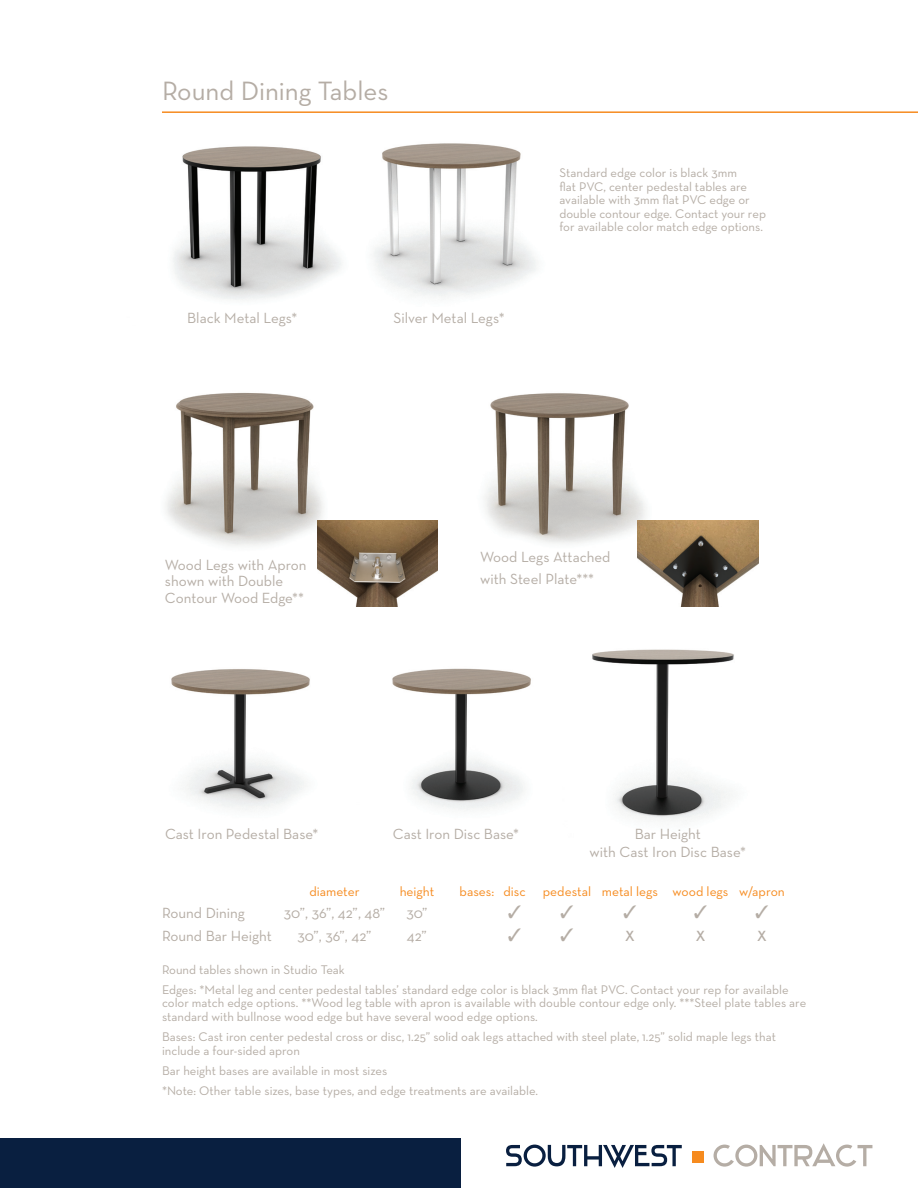
<style>
.page{position:relative;width:918px;height:1188px;background:#fff}
.page>*{position:absolute;margin:0;border:0;box-sizing:border-box;transform-origin:0 0}
.t1{font:27px "Neutra Text";color:#b5ada5}
.t2{font:15px/16.5px "Neutra Text";color:#b5ada5}
.t3{font:700 15px "Neutra Display";color:#b5ada5}
.t4{font:13.5px "Neutra Text";color:#f68b1f}
.t5{font:12.75px/13.5px "Neutra Text";color:#b5ada5}
</style>
<div class="page">
<hr style="left:162px;top:111px;width:756px;height:2px;background:#f68b1f">
<svg style="left:506px;top:1145px;width:176px;height:23px"></svg>
<div style="left:692px;top:1151px;width:11px;height:12px;background:#f68b1f"></div>
<svg style="left:714px;top:1143px;width:158px;height:24px"></svg>
<div style="left:0;top:1138px;width:460px;height:50px;background:#091f40"></div>
<img style="left:485px;top:393px;width:183px;height:151px">
<img style="left:166px;top:392px;width:188px;height:154px">
<img style="left:374px;top:143px;width:162px;height:154px">
<img style="left:173px;top:146px;width:169px;height:154px">
<img style="left:592px;top:649px;width:142px;height:172px">
<img style="left:171px;top:669px;width:139px;height:141px">
<img style="left:392px;top:668px;width:139px;height:143px">
<img style="left:637px;top:521px;width:121px;height:86px">
<img style="left:317px;top:521px;width:121px;height:86px">
<p class="t1" style="left:162px;top:74px;width:228px">Round Dining Tables</p>
<p class="t2" style="left:187px;top:310px;width:112px">Black Metal Legs*</p>
<p class="t2" style="left:394px;top:310px;width:113px">Silver Metal Legs*</p>
<p class="t5" style="left:559px;top:166px;width:208px">Standard edge color is black 3mm<br>flat PVC, center pedestal tables are available with 3mm flat PVC edge or double contour edge. Contact your rep for available color match edge options.</p>
<p class="t2" style="left:165px;top:556px;width:143px">Wood Legs with Apron shown with Double<br>Contour Wood Edge**</p>
<p class="t2" style="left:480px;top:545px;width:132px;line-height:22.5px">Wood Legs Attached with Steel Plate***</p>
<p class="t2" style="left:165px;top:826px;width:155px">Cast Iron Pedestal Base*</p>
<p class="t2" style="left:393px;top:826px;width:128px">Cast Iron Disc Base*</p>
<p class="t2" style="left:635px;top:826px;width:68px">Bar Height</p>
<p class="t2" style="left:590px;top:844px;width:158px">with Cast Iron Disc Base*</p>
<p class="t4" style="left:309px;top:883px;width:52px">diameter</p>
<p class="t4" style="left:400px;top:883px;width:36px">height</p>
<p class="t4" style="left:460px;top:883px;width:67px">bases: disc</p>
<p class="t4" style="left:543px;top:883px;width:243px">pedestal metal legs wood legs w/apron</p>
<p class="t2" style="left:162px;top:904px;width:85px">Round Dining</p>
<p class="t2" style="left:284px;top:904px;width:103px">30”, 36”, 42”, 48”</p>
<p class="t2" style="left:406px;top:904px;width:23px">30”</p>
<p class="t2" style="left:162px;top:927px;width:111px">Round Bar Height</p>
<p class="t2" style="left:297px;top:927px;width:76px">30”, 36”, 42”</p>
<p class="t2" style="left:407px;top:927px;width:22px">42”</p>
<p class="t3" style="left:625px;top:927px;width:11px">X</p>
<p class="t3" style="left:696px;top:927px;width:11px">X</p>
<p class="t3" style="left:757px;top:927px;width:11px">X</p>
<p class="t5" style="left:162px;top:962px;width:184px">Round tables shown in Studio Teak</p>
<p class="t5" style="left:162px;top:982px;width:646px">Edges: *Metal leg and center pedestal tables’ standard edge color is black 3mm flat PVC. Contact your rep for available color match edge options. **Wood leg table with apron is available with double contour edge only. ***Steel plate tables are standard with bullnose wood edge but have several wood edge options.</p>
<p class="t5" style="left:162px;top:1030px;width:616px">Bases: Cast iron center pedestal cross or disc, 1.25” solid oak legs attached with steel plate, 1.25” solid maple legs that include a four-sided apron</p>
<p class="t5" style="left:162px;top:1063px;width:227px">Bar height bases are available in most sizes</p>
<p class="t5" style="left:162px;top:1084px;width:378px">*Note: Other table sizes, base types, and edge treatments are available.</p>
</div>
